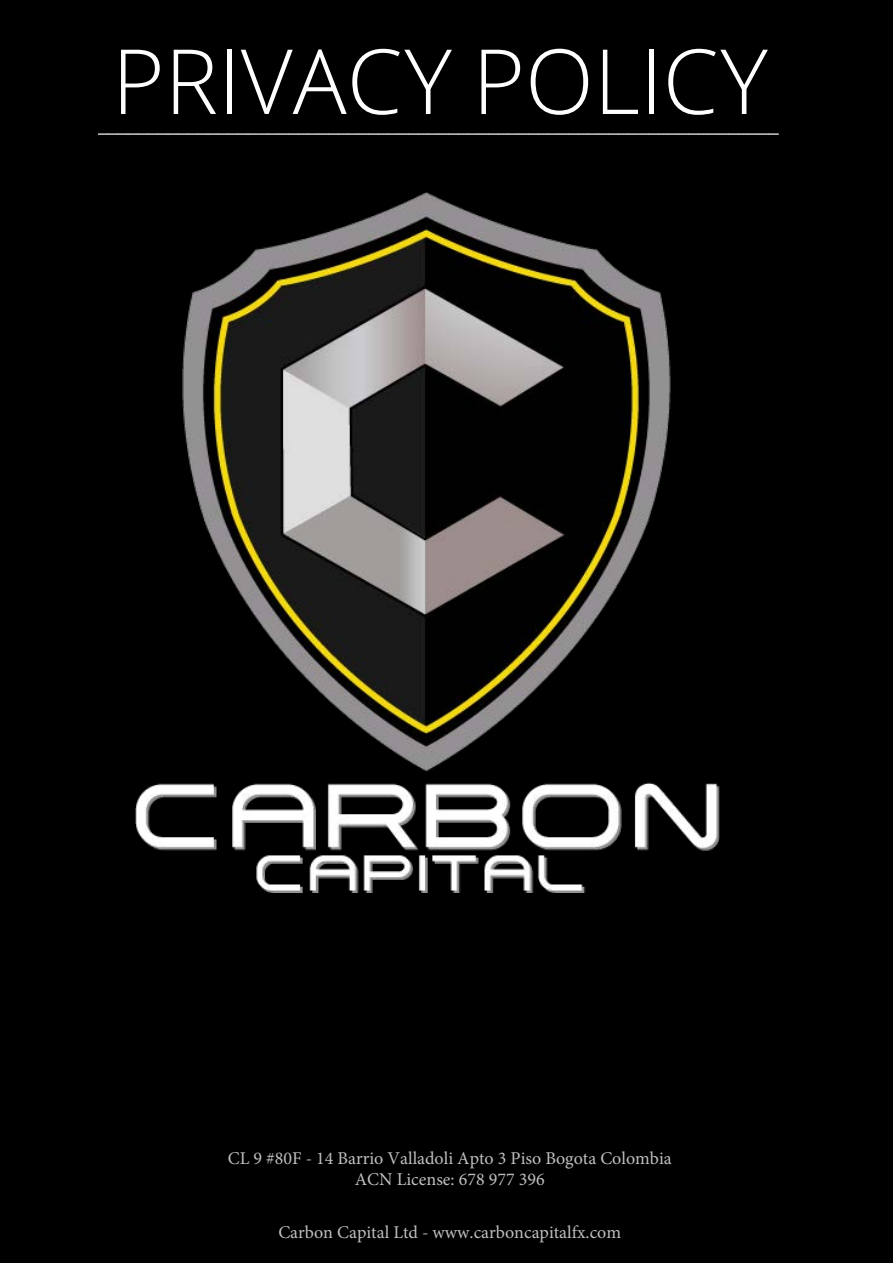
<style>
.page{position:relative;width:893px;height:1263px;background:#000}
.page>*{position:absolute;margin:0;border:0;box-sizing:border-box;transform-origin:0 0}
.t1{font:300 90px "Open Sans";color:#fff}
.t2{font:18px/21.5px "Minion Pro";color:#bfbfbf;text-align:center}
.t3{font:18px "Arial";color:#fff}
</style>
<div class="page">
<img style="left:135px;top:192px;width:584px;height:701px">
<img style="left:446px;top:618px;width:2px;height:27px">
<p class="t1" style="left:112px;top:20px;width:657px">PRIVACY POLICY</p>
<p class="t3" style="left:98px;top:112px;width:682px">____________________________________________________________________</p>
<p class="t2" style="left:228px;top:1147px;width:446px">CL 9 #80F - 14 Barrio Valladoli Apto 3 Piso Bogota Colombia<br>ACN License: 678 977 396</p>
<p class="t2" style="left:278px;top:1221px;width:344px">Carbon Capital Ltd - www.carboncapitalfx.com</p>
</div>
